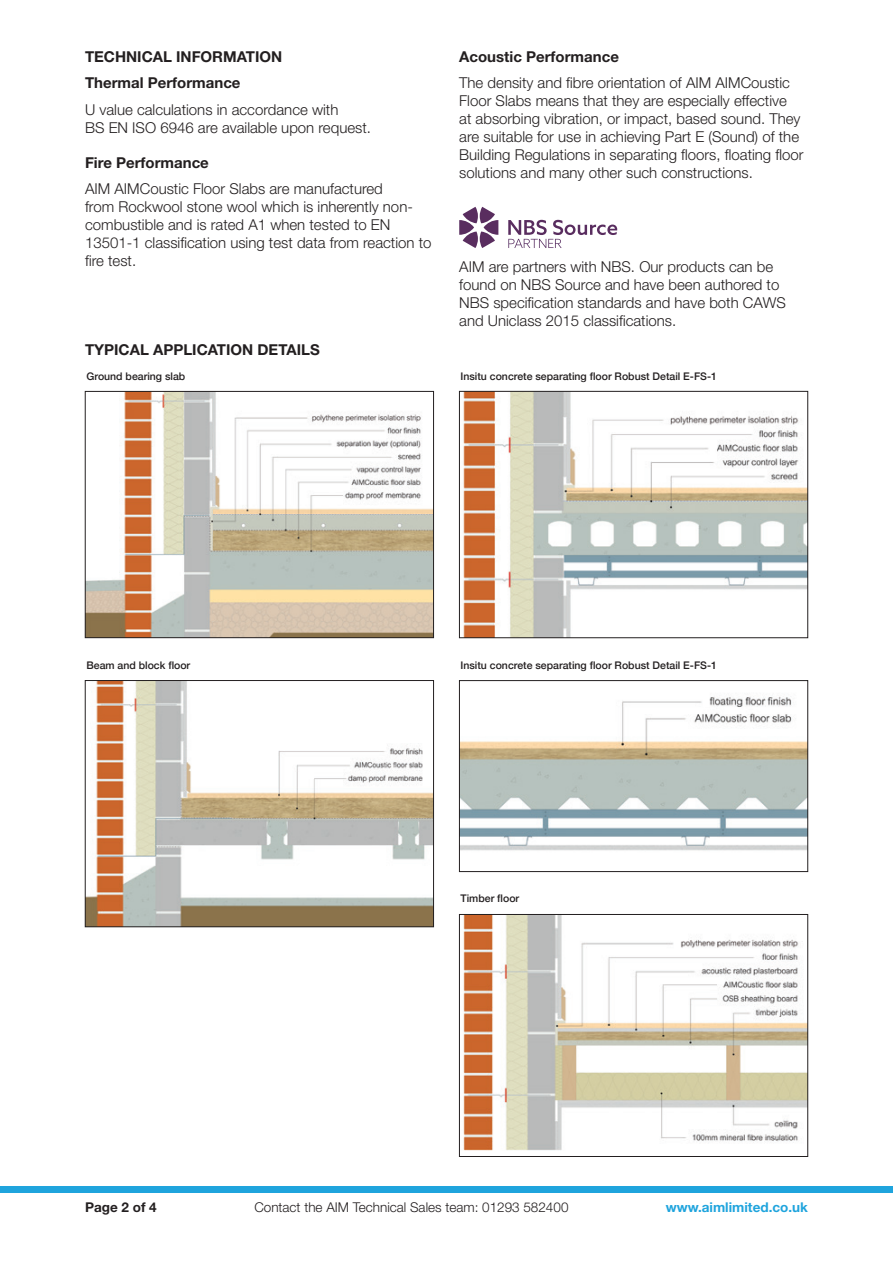
<style>
.page{position:relative;width:893px;height:1263px;background:#fff}
.page>*{position:absolute;margin:0;border:0;box-sizing:border-box;transform-origin:0 0}
.t1{font:300 15px/18px "Helvetica Neue LT Std";color:#231f20}
.t2{font:700 15px/26.5px "Helvetica Neue LT Std";color:#231f20}
.t3{font:300 13.5px "Helvetica Neue LT Std";color:#231f20}
.t4{font:700 13.5px "Helvetica Neue LT Std";color:#1fa4dd}
.t5{font:700 13.5px "Helvetica Neue LT Std";color:#231f20}
.t6{font:500 10.5px "Helvetica Neue";color:#231f20}
</style>
<div class="page">
<div style="left:0;top:1186px;width:893px;height:6px;background:#1fa4dd"></div>
<svg style="left:459px;top:207px;width:39px;height:41px"></svg>
<svg style="left:508px;top:220px;width:109px;height:28px"></svg>
<img style="left:87px;top:393px;width:345px;height:243px">
<div style="left:85px;top:391px;width:349px;height:247px;border:1px solid #231f20"></div>
<img style="left:87px;top:682px;width:345px;height:243px">
<div style="left:85px;top:680px;width:349px;height:247px;border:1px solid #231f20"></div>
<img style="left:463px;top:393px;width:343px;height:243px">
<div style="left:459px;top:391px;width:349px;height:247px;border:1px solid #231f20"></div>
<img style="left:461px;top:697px;width:345px;height:154px">
<div style="left:459px;top:680px;width:349px;height:192px;border:1px solid #231f20"></div>
<img style="left:463px;top:916px;width:343px;height:235px">
<div style="left:459px;top:914px;width:349px;height:243px;border:1px solid #231f20"></div>
<p class="t2" style="left:85px;top:43px;width:199px">TECHNICAL INFORMATION<br>Thermal Performance</p>
<p class="t1" style="left:85px;top:100px;width:287px">U value calculations in accordance with<br>BS EN ISO 6946 are available upon request.</p>
<p class="t2" style="left:85px;top:149px;width:125px">Fire Performance</p>
<p class="t1" style="left:85px;top:180px;width:348px">AIM AIMCoustic Floor Slabs are manufactured<br>from Rockwool stone wool which is inherently non&shy;combustible and is rated A1 when tested to EN 13501-1 classification using test data from reaction to fire test.</p>
<p class="t2" style="left:85px;top:336px;width:236px">TYPICAL APPLICATION DETAILS</p>
<p class="t2" style="left:459px;top:43px;width:161px">Acoustic Performance</p>
<p class="t1" style="left:459px;top:74px;width:346px">The density and fibre orientation of AIM AIMCoustic Floor Slabs means that they are especially effective<br>at absorbing vibration, or impact, based sound. They are suitable for use in achieving Part E (Sound) of the Building Regulations in separating floors, floating floor solutions and many other such constructions.</p>
<p class="t1" style="left:459px;top:257px;width:328px">AIM are partners with NBS. Our products can be found on NBS Source and have been authored to NBS specification standards and have both CAWS and Uniclass 2015 classifications.</p>
<p class="t6" style="left:87px;top:368px;width:100px">Ground bearing slab</p>
<p class="t6" style="left:461px;top:368px;width:258px">Insitu concrete separating floor Robust Detail E-FS-1</p>
<p class="t6" style="left:86px;top:657px;width:105px">Beam and block floor</p>
<p class="t6" style="left:461px;top:657px;width:258px">Insitu concrete separating floor Robust Detail E-FS-1</p>
<p class="t6" style="left:461px;top:890px;width:60px">Timber floor</p>
<p class="t5" style="left:85px;top:1199px;width:73px">Page 2 of 4</p>
<p class="t3" style="left:254px;top:1199px;width:316px">Contact the AIM Technical Sales team: 01293 582400</p>
<p class="t4" style="left:666px;top:1199px;width:144px">www.aimlimited.co.uk</p>
</div>
